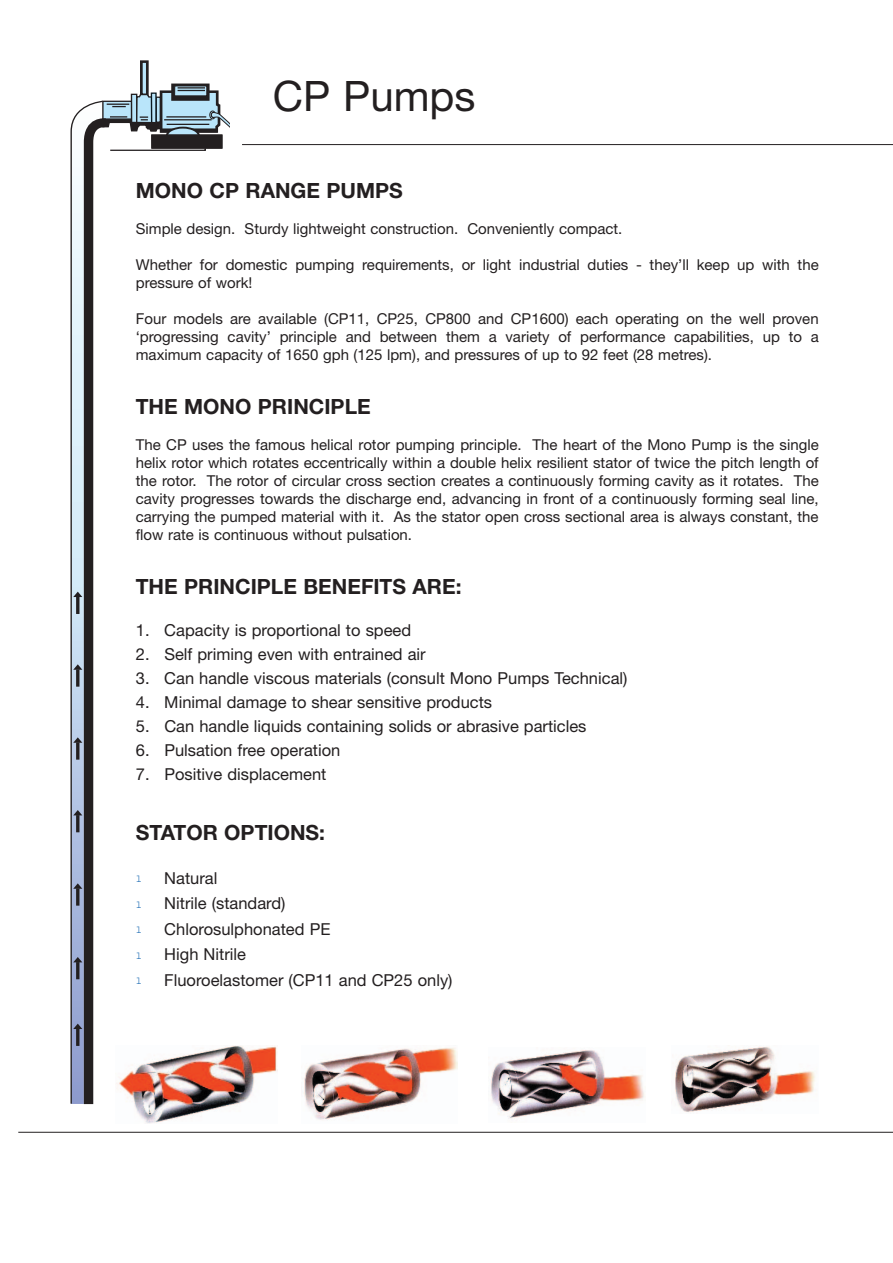
<style>
.page{position:relative;width:893px;height:1263px;background:#fff}
.page>*{position:absolute;margin:0;border:0;box-sizing:border-box;transform-origin:0 0}
.t1{font:42px "Helvetica Neue";color:#231f20}
.t2{font:700 21px "Helvetica Neue";color:#231f20}
.t3{font:16.5px "Helvetica Neue";color:#231f20}
.t4{font:15px/18px "Helvetica Neue";color:#231f20;text-align:justify}
.t5{font:10.5px "Courier";color:#015aaa}
</style>
<div class="page">
<hr style="left:242px;top:144px;width:651px;height:1px;background:#231f20">
<hr style="left:18px;top:1132px;width:875px;height:1px;background:#231f20">
<img style="left:675px;top:1046px;width:140px;height:66px">
<img style="left:491px;top:1050px;width:154px;height:69px">
<img style="left:304px;top:1047px;width:153px;height:73px">
<div style="left:141px;top:62px;width:6px;height:33px;background:#b9e5fa"></div>
<div style="left:140px;top:60px;width:9px;height:36px;border:3px solid #231f20"></div>
<div style="left:171px;top:84px;width:39px;height:17px;border:2px solid #231f20"></div>
<hr style="left:178px;top:87px;width:27px;height:2px;background:#231f20">
<svg style="left:70px;top:89px;width:160px;height:1016px"></svg>
<hr style="left:76px;top:597px;width:3px;height:17px;background:#231f20">
<div style="left:111px;top:1045px;width:172px;height:78px;background:#fff"></div>
<img style="left:116px;top:1045px;width:162px;height:78px">
<h1 class="t1" style="left:273px;top:81px;width:204px">CP Pumps</h1>
<h2 class="t2" style="left:136px;top:183px;width:269px">MONO CP RANGE PUMPS</h2>
<p class="t4" style="left:136px;top:221px;width:488px">Simple design. Sturdy lightweight construction. Conveniently compact.</p>
<p class="t4" style="left:136px;top:257px;width:684px">Whether for domestic pumping requirements, or light industrial duties - they’ll keep up with the pressure of work!</p>
<p class="t4" style="left:136px;top:311px;width:684px">Four models are available (CP11, CP25, CP800 and CP1600) each operating on the well proven ‘progressing cavity’ principle and between them a variety of performance capabilities, up to a maximum capacity of 1650 gph (125 lpm), and pressures of up to 92 feet (28 metres).</p>
<h2 class="t2" style="left:136px;top:399px;width:236px">THE MONO PRINCIPLE</h2>
<p class="t4" style="left:136px;top:437px;width:684px">The CP uses the famous helical rotor pumping principle. The heart of the Mono Pump is the single helix rotor which rotates eccentrically within a double helix resilient stator of twice the pitch length of the rotor. The rotor of circular cross section creates a continuously forming cavity as it rotates. The cavity progresses towards the discharge end, advancing in front of a continuously forming seal line, carrying the pumped material with it. As the stator open cross sectional area is always constant, the flow rate is continuous without pulsation.</p>
<h2 class="t2" style="left:136px;top:579px;width:327px">THE PRINCIPLE BENEFITS ARE:</h2>
<p class="t3" style="left:136px;top:624px;width:277px">1. Capacity is proportional to speed</p>
<p class="t3" style="left:136px;top:648px;width:291px">2. Self priming even with entrained air</p>
<p class="t3" style="left:136px;top:672px;width:493px">3. Can handle viscous materials (consult Mono Pumps Technical)</p>
<p class="t3" style="left:136px;top:696px;width:358px">4. Minimal damage to shear sensitive products</p>
<p class="t3" style="left:136px;top:720px;width:452px">5. Can handle liquids containing solids or abrasive particles</p>
<p class="t3" style="left:136px;top:744px;width:206px">6. Pulsation free operation</p>
<p class="t3" style="left:136px;top:768px;width:192px">7. Positive displacement</p>
<h2 class="t2" style="left:136px;top:825px;width:191px">STATOR OPTIONS:</h2>
<p class="t5" style="left:136px;top:875px;width:8px">l</p>
<p class="t3" style="left:164px;top:872px;width:55px">Natural</p>
<p class="t5" style="left:136px;top:901px;width:8px">l</p>
<p class="t3" style="left:164px;top:897px;width:123px">Nitrile (standard)</p>
<p class="t5" style="left:136px;top:926px;width:8px">l</p>
<p class="t3" style="left:164px;top:923px;width:168px">Chlorosulphonated PE</p>
<p class="t5" style="left:136px;top:952px;width:8px">l</p>
<p class="t3" style="left:164px;top:948px;width:83px">High Nitrile</p>
<p class="t5" style="left:136px;top:977px;width:8px">l</p>
<p class="t3" style="left:164px;top:974px;width:290px">Fluoroelastomer (CP11 and CP25 only)</p>
</div>
